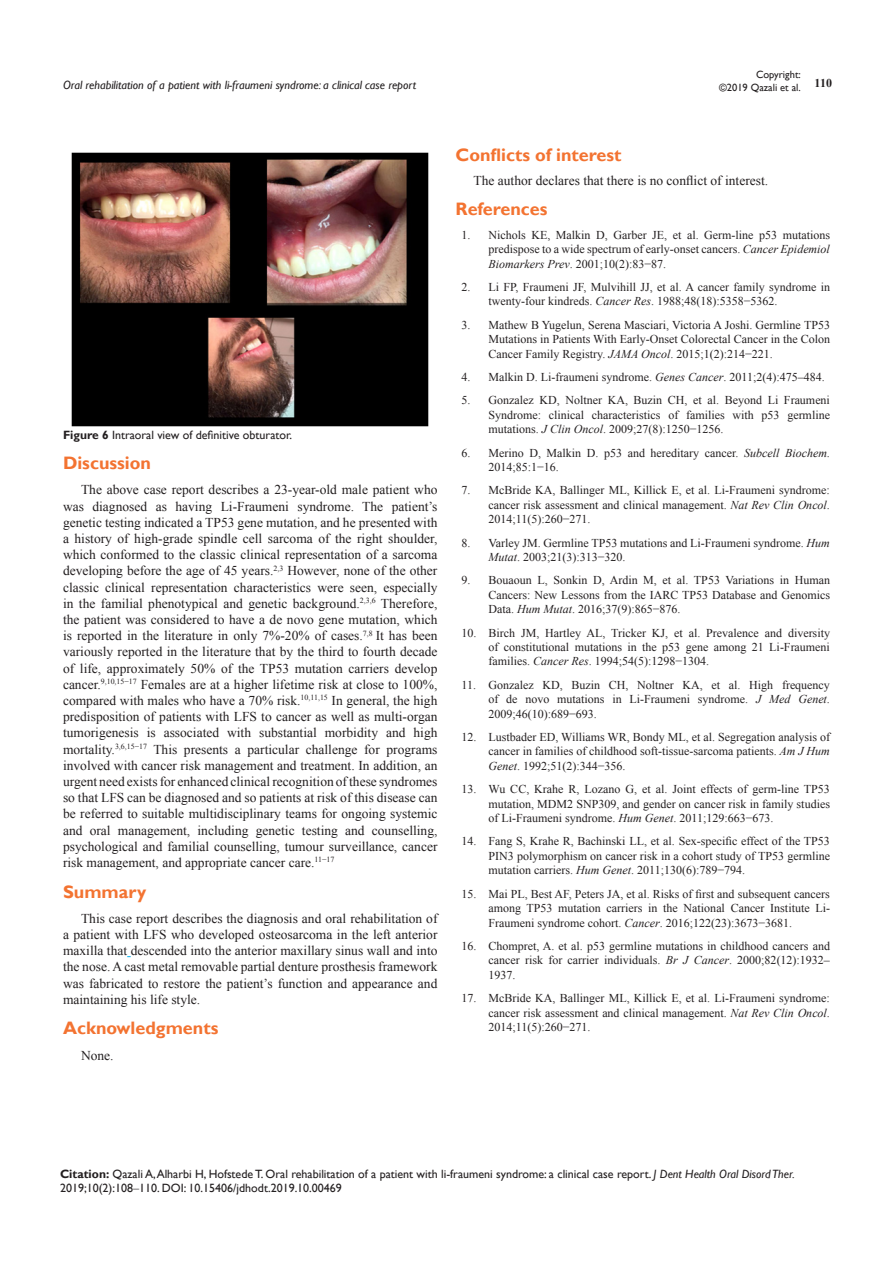
<style>
.page{position:relative;width:893px;height:1263px;background:#fff}
.page>*{position:absolute;margin:0;border:0;box-sizing:border-box;transform-origin:0 0}
.List_Paragraph{font:700 18px "Gill Sans";color:#f37331}
.t1{font:13.5px/16.2px "Times New Roman";color:#231f20;text-align:justify}
.t2{font:12px/14.4px "Times New Roman";color:#231f20;text-align:justify}
.Citation{font:12px/14.4px "Gill Sans";color:#231f20}
.t3{font:italic 12px "Gill Sans";color:#231f20}
.t4{font:700 12px "Times New Roman";color:#231f20}
.t5{font:10.5px/12.6px "Gill Sans";color:#231f20;text-align:right}
.s1{font-weight:700}
.s2{font-style:italic}
.s3{font-family:"Times New Roman"}
</style>
<div class="page">
<img style="left:71px;top:153px;width:357px;height:273px">
<p class="t5" style="left:719px;top:69px;width:83px">Copyright:<br>©2019 Qazali et al.</p>
<p class="t3" style="left:63px;top:78px;width:355px">Oral rehabilitation of a patient with li-fraumeni syndrome: a clinical case report</p>
<p class="t4" style="left:815px;top:75px;width:19px">110</p>
<p class="Citation" style="left:63px;top:427px;width:231px"><span class="s1">Figure 6</span> Intraoral view of definitive obturator.</p>
<p class="List_Paragraph" style="left:63px;top:452px;width:89px">Discussion</p>
<p class="t1" style="left:63px;top:481px;width:376px;text-indent:18px">The above case report describes a 23-year-old male patient who was diagnosed as having Li-Fraumeni syndrome. The patient’s genetic testing indicated a TP53 gene mutation, and he presented with a history of high-grade spindle cell sarcoma of the right shoulder, which conformed to the classic clinical representation of a sarcoma developing before the age of 45 years.<sup>2,3</sup> However, none of the other classic clinical representation characteristics were seen, especially in the familial phenotypical and genetic background.<sup>2,3,6</sup> Therefore, the patient was considered to have a de novo gene mutation, which is reported in the literature in only 7%-20% of cases.<sup>7,8</sup> It has been variously reported in the literature that by the third to fourth decade of life, approximately 50% of the TP53 mutation carriers develop cancer.<sup>9,10,15−17</sup> Females are at a higher lifetime risk at close to 100%, compared with males who have a 70% risk.<sup>10,11,15</sup> In general, the high predisposition of patients with LFS to cancer as well as multi-organ tumorigenesis is associated with substantial morbidity and high mortality.<sup>3,6,15−17</sup> This presents a particular challenge for programs involved with cancer risk management and treatment. In addition, an urgent need exists for enhanced clinical recognition of these syndromes so that LFS can be diagnosed and so patients at risk of this disease can be referred to suitable multidisciplinary teams for ongoing systemic and oral management, including genetic testing and counselling, psychological and familial counselling, tumour surveillance, cancer risk management, and appropriate cancer care.<sup>11−17</sup></p>
<p class="List_Paragraph" style="left:63px;top:881px;width:85px">Summary</p>
<p class="t1" style="left:63px;top:910px;width:376px;text-indent:18px">This case report describes the diagnosis and oral rehabilitation of a patient with LFS who developed osteosarcoma in the left anterior maxilla that descended into the anterior maxillary sinus wall and into the nose. A cast metal removable partial denture prosthesis framework was fabricated to restore the patient’s function and appearance and maintaining his life style.</p>
<p class="List_Paragraph" style="left:63px;top:1017px;width:157px">Acknowledgments</p>
<p class="t1" style="left:81px;top:1047px;width:34px">None.</p>
<p class="List_Paragraph" style="left:455px;top:144px;width:168px">Conflicts of interest</p>
<p class="t1" style="left:473px;top:172px;width:296px">The author declares that there is no conflict of interest.</p>
<p class="List_Paragraph" style="left:455px;top:198px;width:94px">References</p>
<p class="t2" style="left:488px;top:227px;width:343px;text-indent:-27px">1. Nichols KE, Malkin D, Garber JE, et al. Germ-line p53 mutations predispose to a wide spectrum of early-onset cancers. <span class="s2">Cancer Epidemiol Biomarkers Prev</span>. 2001;10(2):83−87.</p>
<p class="t2" style="left:488px;top:280px;width:343px;text-indent:-27px">2. Li FP, Fraumeni JF, Mulvihill JJ, et al. A cancer family syndrome in twenty-four kindreds. <span class="s2">Cancer Res</span>. 1988;48(18):5358−5362.</p>
<p class="t2" style="left:488px;top:317px;width:343px;text-indent:-27px">3. Mathew B Yugelun, Serena Masciari, Victoria A Joshi. Germline TP53<br>Mutations in Patients With Early-Onset Colorectal Cancer in the Colon Cancer Family Registry. <span class="s2">JAMA Oncol</span>. 2015;1(2):214−221.</p>
<p class="t2" style="left:461px;top:370px;width:365px">4. Malkin D. Li-fraumeni syndrome. <span class="s2">Genes Cancer</span>. 2011;2(4):475–484.</p>
<p class="t2" style="left:488px;top:393px;width:343px;text-indent:-27px">5. Gonzalez KD, Noltner KA, Buzin CH, et al. Beyond Li Fraumeni Syndrome: clinical characteristics of families with p53 germline mutations. <span class="s2">J Clin Oncol</span>. 2009;27(8):1250−1256.</p>
<p class="t2" style="left:488px;top:445px;width:343px;text-indent:-27px">6. Merino D, Malkin D. p53 and hereditary cancer. <span class="s2">Subcell Biochem</span>.<br>2014;85:1−16.</p>
<p class="t2" style="left:488px;top:483px;width:343px;text-indent:-27px">7. McBride KA, Ballinger ML, Killick E, et al. Li-Fraumeni syndrome: cancer risk assessment and clinical management. <span class="s2">Nat Rev Clin Oncol</span>.<br>2014;11(5):260−271.</p>
<p class="t2" style="left:488px;top:535px;width:343px;text-indent:-27px">8. Varley JM. Germline TP53 mutations and Li-Fraumeni syndrome. <span class="s2">Hum<br>Mutat</span>. 2003;21(3):313−320.</p>
<p class="t2" style="left:488px;top:573px;width:343px;text-indent:-27px">9. Bouaoun L, Sonkin D, Ardin M, et al. TP53 Variations in Human Cancers: New Lessons from the IARC TP53 Database and Genomics Data. <span class="s2">Hum Mutat</span>. 2016;37(9):865−876.</p>
<p class="t2" style="left:488px;top:625px;width:343px;text-indent:-27px">10. Birch JM, Hartley AL, Tricker KJ, et al. Prevalence and diversity of constitutional mutations in the p53 gene among 21 Li-Fraumeni families. <span class="s2">Cancer Res</span>. 1994;54(5):1298−1304.</p>
<p class="t2" style="left:488px;top:677px;width:343px;text-indent:-27px">11. Gonzalez KD, Buzin CH, Noltner KA, et al. High frequency of de novo mutations in Li-Fraumeni syndrome. <span class="s2">J Med Genet</span>.<br>2009;46(10):689−693.</p>
<p class="t2" style="left:488px;top:730px;width:343px;text-indent:-27px">12. Lustbader ED, Williams WR, Bondy ML, et al. Segregation analysis of cancer in families of childhood soft-tissue-sarcoma patients. <span class="s2">Am J Hum Genet</span>. 1992;51(2):344−356.</p>
<p class="t2" style="left:488px;top:782px;width:343px;text-indent:-27px">13. Wu CC, Krahe R, Lozano G, et al. Joint effects of germ-line TP53 mutation, MDM2 SNP309, and gender on cancer risk in family studies of Li-Fraumeni syndrome. <span class="s2">Hum Genet</span>. 2011;129:663−673.</p>
<p class="t2" style="left:488px;top:834px;width:343px;text-indent:-27px">14. Fang S, Krahe R, Bachinski LL, et al. Sex-specific effect of the TP53<br>PIN3 polymorphism on cancer risk in a cohort study of TP53 germline mutation carriers. <span class="s2">Hum Genet</span>. 2011;130(6):789−794.</p>
<p class="t2" style="left:488px;top:886px;width:343px;text-indent:-27px">15. Mai PL, Best AF, Peters JA, et al. Risks of first and subsequent cancers among TP53 mutation carriers in the National Cancer Institute Li-Fraumeni syndrome cohort. <span class="s2">Cancer</span>. 2016;122(23):3673−3681.</p>
<p class="t2" style="left:488px;top:938px;width:343px;text-indent:-27px">16. Chompret, A. et al. p53 germline mutations in childhood cancers and cancer risk for carrier individuals. <span class="s2">Br J Cancer</span>. 2000;82(12):1932– 1937.</p>
<p class="t2" style="left:488px;top:991px;width:343px;text-indent:-27px">17. McBride KA, Ballinger ML, Killick E, et al. Li-Fraumeni syndrome: cancer risk assessment and clinical management. <span class="s2">Nat Rev Clin Oncol</span>.<br>2014;11(5):260−271.</p>
<p class="Citation" style="left:60px;top:1167px;width:736px"><span class="s1">Citation:</span> Qazali A, Alharbi H, Hofstede T. Oral rehabilitation of a patient with li-fraumeni syndrome: a clinical case report. <span class="s2">J Dent Health Oral Disord Ther.<br></span>2019;10(2):108<span class="s3">‒</span>110. DOI: 10.15406/jdhodt.2019.10.00469</p>
</div>
